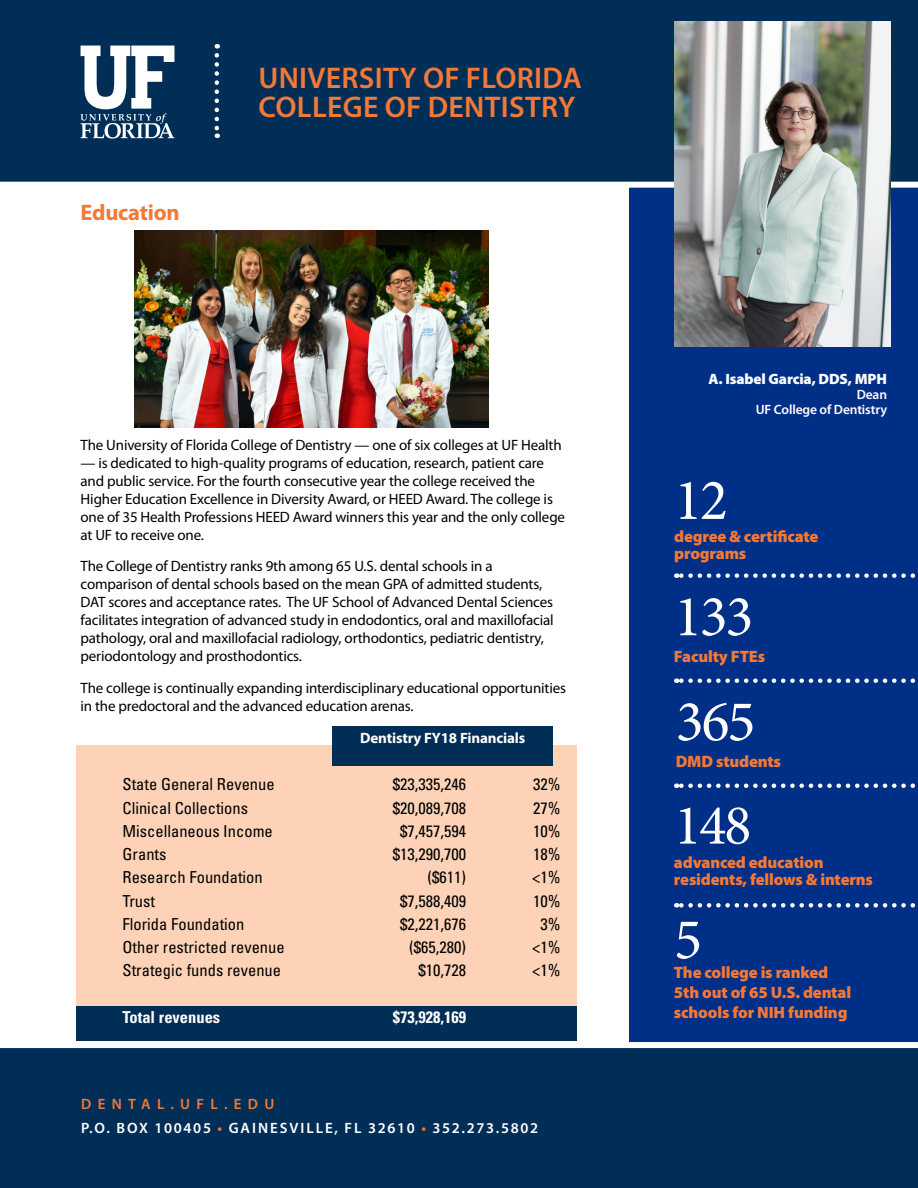
<style>
.page{position:relative;width:918px;height:1188px;background:#fff}
.page>*{position:absolute;margin:0;border:0;box-sizing:border-box;transform-origin:0 0}
.t1{font:58.5px "Minion Pro";letter-spacing:-.04em;color:#fff}
.t2{font:57px "Minion Pro";color:#fff}
.t3{font:600 30px/28.5px "Myriad Pro";letter-spacing:.01em;color:#f47836}
.t4{font:700 22.5px "Myriad Pro";letter-spacing:-.01em;color:#f47836}
.t5{font:condensed 16.5px "Univers LT Std";color:#000}
.t6{font:900 16.5px/19.8px "Myriad Pro";letter-spacing:-.01em;color:#f47836}
.t7{font:700 condensed 16.5px "Univers LT Std";color:#fff}
.t8{font:15px/18px "Myriad Pro";letter-spacing:-.01em;color:#000}
.t9{font:600 15px/24.8px "Myriad Pro";letter-spacing:.13em;color:#fff}
.t10{font:700 15px "Myriad Pro";letter-spacing:-.01em;color:#fff}
.t11{font:900 15px "Myriad Pro";letter-spacing:-.01em;color:#fff}
.t12{font:600 13.5px/15px "Myriad Pro";letter-spacing:-.01em;color:#fff;text-align:right}
.s1{color:#f47836}
</style>
<div class="page">
<div style="left:629px;top:73px;width:289px;height:975px;background:#002f87"></div>
<div style="left:0;top:1045px;width:918px;height:143px;background:#002e56"></div>
<div style="left:0;top:1042px;width:918px;height:6px;background:#fff"></div>
<div style="left:0;top:0;width:918px;height:182px;background:#002e56"></div>
<div style="left:77px;top:746px;width:500px;height:273px;background:#fdd2b6"></div>
<svg style="left:676px;top:784px;width:239px;height:4px"></svg>
<svg style="left:676px;top:573px;width:239px;height:5px"></svg>
<svg style="left:676px;top:903px;width:239px;height:5px"></svg>
<svg style="left:81px;top:46px;width:93px;height:93px"></svg>
<svg style="left:215px;top:55px;width:4px;height:83px"></svg>
<div style="left:332px;top:726px;width:221px;height:40px;background:#002e56"></div>
<div style="left:77px;top:1006px;width:500px;height:34px;background:#002e56"></div>
<img style="left:135px;top:230px;width:353px;height:198px">
<div style="left:0;top:182px;width:918px;height:6px;background:#fff"></div>
<img style="left:674px;top:21px;width:217px;height:326px">
<svg style="left:676px;top:678px;width:239px;height:5px"></svg>
<h3 class="t4" style="left:81px;top:199px;width:101px">Education</h3>
<h3 class="t3" style="left:258px;top:64px;width:325px">UNIVERSITY OF FLORIDA<br>COLLEGE OF DENTISTRY</h3>
<p class="t8" style="left:81px;top:436px;width:483px">The University of Florida College of Dentistry — one of six colleges at UF Health</p>
<p class="t8" style="left:81px;top:454px;width:486px">— is dedicated to high-quality programs of education, research, patient care and public service. For the fourth consecutive year the college received the Higher Education Excellence in Diversity Award, or HEED Award. The college is one of 35 Health Professions HEED Award winners this year and the only college at UF to receive one.</p>
<p class="t8" style="left:81px;top:557px;width:475px">The College of Dentistry ranks 9th among 65 U.S. dental schools in a comparison of dental schools based on the mean GPA of admitted students, DAT scores and acceptance rates. The UF School of Advanced Dental Sciences facilitates integration of advanced study in endodontics, oral and maxillofacial pathology, oral and maxillofacial radiology, orthodontics, pediatric dentistry, periodontology and prosthodontics.</p>
<p class="t8" style="left:81px;top:679px;width:487px">The college is continually expanding interdisciplinary educational opportunities in the predoctoral and the advanced education arenas.</p>
<p class="t10" style="left:360px;top:730px;width:167px">Dentistry FY18 Financials</p>
<p class="t5" style="left:123px;top:774px;width:154px">State General Revenue</p>
<p class="t5" style="left:393px;top:774px;width:75px">$23,335,246</p>
<p class="t5" style="left:533px;top:774px;width:29px">32%</p>
<p class="t5" style="left:123px;top:797px;width:127px">Clinical Collections</p>
<p class="t5" style="left:393px;top:797px;width:75px">$20,089,708</p>
<p class="t5" style="left:533px;top:797px;width:29px">27%</p>
<p class="t5" style="left:123px;top:821px;width:152px">Miscellaneous Income</p>
<p class="t5" style="left:400px;top:821px;width:67px">$7,457,594</p>
<p class="t5" style="left:533px;top:821px;width:29px">10%</p>
<p class="t5" style="left:123px;top:844px;width:45px">Grants</p>
<p class="t5" style="left:393px;top:844px;width:75px">$13,290,700</p>
<p class="t5" style="left:533px;top:844px;width:29px">18%</p>
<p class="t5" style="left:123px;top:867px;width:142px">Research Foundation</p>
<p class="t5" style="left:428px;top:867px;width:40px">($611)</p>
<p class="t5" style="left:532px;top:867px;width:30px">&lt;1%</p>
<p class="t5" style="left:123px;top:890px;width:34px">Trust</p>
<p class="t5" style="left:400px;top:890px;width:67px">$7,588,409</p>
<p class="t5" style="left:533px;top:890px;width:29px">10%</p>
<p class="t5" style="left:123px;top:914px;width:123px">Florida Foundation</p>
<p class="t5" style="left:400px;top:914px;width:67px">$2,221,676</p>
<p class="t5" style="left:540px;top:914px;width:22px">3%</p>
<p class="t5" style="left:123px;top:937px;width:164px">Other restricted revenue</p>
<p class="t5" style="left:409px;top:937px;width:58px">($65,280)</p>
<p class="t5" style="left:532px;top:937px;width:30px">&lt;1%</p>
<p class="t5" style="left:123px;top:960px;width:160px">Strategic funds revenue</p>
<p class="t5" style="left:418px;top:960px;width:49px">$10,728</p>
<p class="t5" style="left:532px;top:960px;width:30px">&lt;1%</p>
<p class="t7" style="left:123px;top:1007px;width:99px">Total revenues</p>
<p class="t7" style="left:393px;top:1007px;width:75px">$73,928,169</p>
<p class="t9" style="left:81px;top:1091px;width:458px"><span class="s1">DENTAL.UFL.EDU<br></span>P.O. BOX 100405 <span class="s1">•</span> GAINESVILLE, FL 32610 <span class="s1">•</span> 352.273.5802</p>
<p class="t11" style="left:708px;top:371px;width:180px">A. Isabel Garcia, DDS, MPH</p>
<p class="t12" style="left:756px;top:387px;width:133px">Dean<br>UF College of Dentistry</p>
<h1 class="t1" style="left:674px;top:465px;width:55px">12</h1>
<p class="t6" style="left:674px;top:529px;width:146px;line-height:16.5px">degree &amp; certificate programs</p>
<h1 class="t1" style="left:674px;top:582px;width:81px">133</h1>
<p class="t6" style="left:674px;top:647px;width:93px">Faculty FTEs</p>
<h1 class="t1" style="left:676px;top:687px;width:81px">365</h1>
<p class="t6" style="left:676px;top:752px;width:107px">DMD students</p>
<h2 class="t2" style="left:674px;top:791px;width:79px">148</h2>
<p class="t6" style="left:674px;top:854px;width:201px;line-height:17.5px">advanced education residents, fellows &amp; interns</p>
<h1 class="t1" style="left:674px;top:905px;width:30px">5</h1>
<p class="t6" style="left:674px;top:963px;width:179px">The college is ranked<br>5th out of 65 U.S. dental schools for NIH funding</p>
</div>
